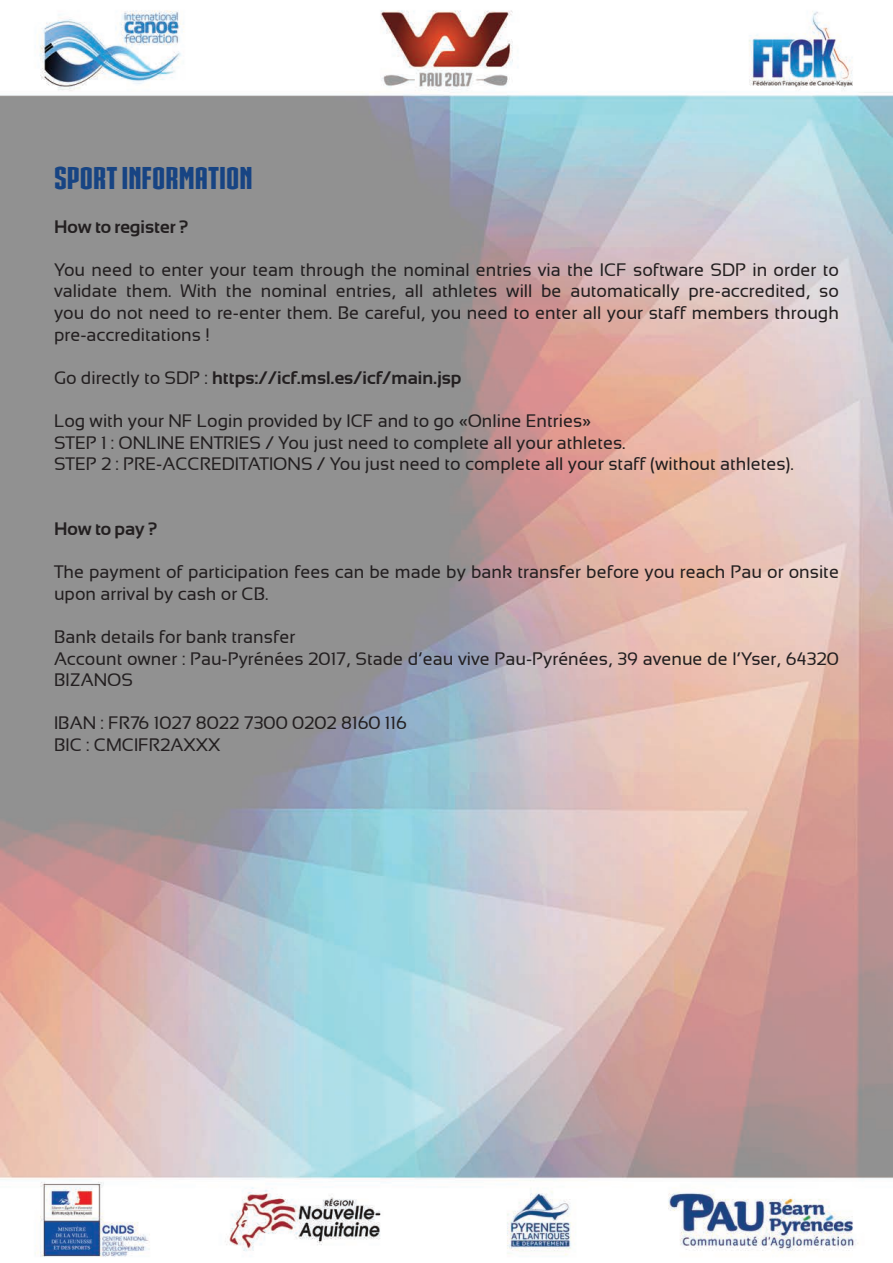
<style>
.page{position:relative;width:893px;height:1263px;background:#fff}
.page>*{position:absolute;margin:0;border:0;box-sizing:border-box;transform-origin:0 0}
.t1{font:30px "IRONMANOFWAR002 NCV";color:#174483}
.t2{font:18px/21.6px "Sansation";color:#231f20}
.t3{font:700 18px "Sansation";color:#231f20}
.s1{font-weight:400}
</style>
<div class="page">
<img style="left:0;top:10px;width:893px;height:1247px">
<h1 class="t1" style="left:54px;top:158px;width:200px">SPORT INFORMATION</h1>
<p class="t3" style="left:54px;top:216px;width:136px">How to register ?</p>
<p class="t2" style="left:54px;top:259px;width:786px;text-align:justify">You need to enter your team through the nominal entries via the ICF software SDP in order to validate them. With the nominal entries, all athletes will be automatically pre-accredited, so you do not need to re-enter them. Be careful, you need to enter all your staff members through pre-accreditations !</p>
<p class="t3" style="left:54px;top:367px;width:409px"><span class="s1">Go directly to SDP :</span> https://icf.msl.es/icf/main.jsp</p>
<p class="t2" style="left:54px;top:410px;width:741px">Log with your NF Login provided by ICF and to go «Online Entries»<br>STEP 1 : ONLINE ENTRIES / You just need to complete all your athletes.<br>STEP 2 : PRE-ACCREDITATIONS / You just need to complete all your staff (without athletes).</p>
<p class="t3" style="left:54px;top:518px;width:105px">How to pay ?</p>
<p class="t2" style="left:54px;top:561px;width:786px">The payment of participation fees can be made by bank transfer before you reach Pau or onsite upon arrival by cash or CB.</p>
<p class="t2" style="left:54px;top:626px;width:786px">Bank details for bank transfer<br>Account owner : Pau-Pyrénées 2017, Stade d’eau vive Pau-Pyrénées, 39 avenue de l’Yser, 64320<br>BIZANOS</p>
<p class="t2" style="left:54px;top:712px;width:354px">IBAN : FR76 1027 8022 7300 0202 8160 116<br>BIC : CMCIFR2AXXX</p>
</div>
